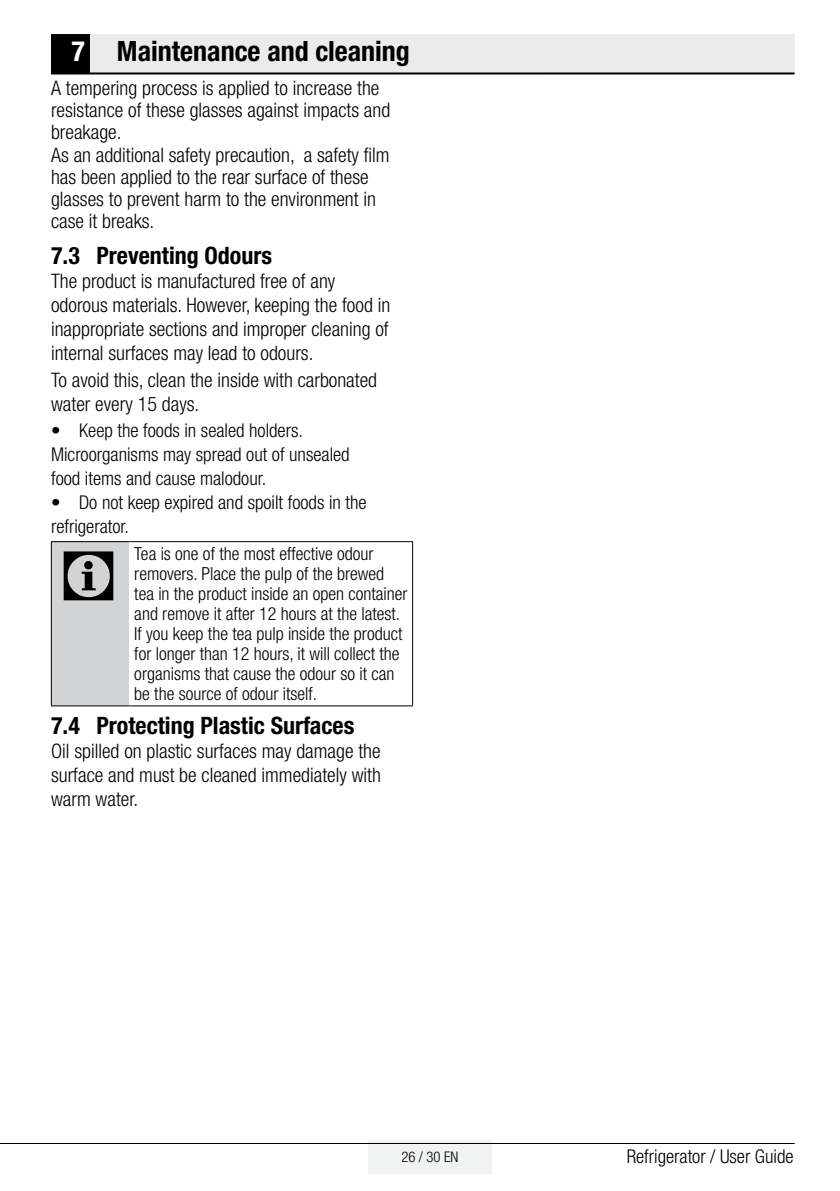
<style>
.page{position:relative;width:840px;height:1191px;background:#fff}
.page>*{position:absolute;margin:0;border:0;box-sizing:border-box;transform-origin:0 0}
.t1{font:72px "ZIWARNUN";color:#000}
.t2{font:700 condensed 28px "Helvetica Neue LT Pro";color:#000}
.t3{font:700 condensed 24px "Helvetica Neue LT Pro";color:#000}
.t4{font:300 condensed 20px/22px "Helvetica Neue LT Pro";color:#000}
.t5{font:300 condensed 19px/24px "Helvetica Neue LT Pro";color:#000}
.t6{font:300 condensed 18px/20px "Helvetica Neue LT Pro";color:#000}
.t7{font:300 condensed 14.6px "Helvetica Neue LT Pro";color:#000}
.s1{color:#fff}
</style>
<div class="page">
<div style="left:368px;top:1140px;width:123px;height:33px;background:#f1f2f2"></div>
<hr style="left:0;top:1143px;width:794px;height:1px;background:#000">
<div style="left:51px;top:34px;width:39px;height:40px;background:#000"></div>
<div style="left:90px;top:34px;width:704px;height:40px;background:#ebebec"></div>
<hr style="left:51px;top:72px;width:743px;height:2px;background:#000">
<div style="left:51px;top:541px;width:78px;height:165px;background:#d1d3d4"></div>
<hr style="left:51px;top:705px;width:78px;height:1px;background:#000">
<hr style="left:129px;top:705px;width:283px;height:1px;background:#000">
<hr style="left:51px;top:542px;width:1px;height:163px;background:#000">
<hr style="left:412px;top:542px;width:1px;height:163px;background:#000">
<hr style="left:51px;top:541px;width:78px;height:1px;background:#000">
<hr style="left:129px;top:541px;width:283px;height:1px;background:#000">
<h2 class="t2" style="left:71px;top:34px;width:340px"><span class="s1">7</span> Maintenance and cleaning</h2>
<p class="t4" style="left:51px;top:77px;width:340px">A tempering process is applied to increase the resistance of these glasses against impacts and breakage.<br>As an additional safety precaution, a safety film has been applied to the rear surface of these glasses to prevent harm to the environment in case it breaks.</p>
<p class="t3" style="left:51px;top:240px;width:222px">7.3 Preventing Odours</p>
<p class="t4" style="left:51px;top:268px;width:340px;line-height:24px">The product is manufactured free of any odorous materials. However, keeping the food in inappropriate sections and improper cleaning of internal surfaces may lead to odours.</p>
<p class="t4" style="left:51px;top:367px;width:327px;line-height:24px">To avoid this, clean the inside with carbonated water every 15 days.</p>
<p class="t5" style="left:51px;top:418px;width:300px">• Keep the foods in sealed holders.<br>Microorganisms may spread out of unsealed food items and cause malodour.</p>
<p class="t5" style="left:51px;top:490px;width:317px">• Do not keep expired and spoilt foods in the refrigerator.</p>
<h1 class="t1" style="left:59px;top:538px;width:63px">C</h1>
<p class="t6" style="left:134px;top:543px;width:274px">Tea is one of the most effective odour removers. Place the pulp of the brewed tea in the product inside an open container and remove it after 12 hours at the latest.<br>If you keep the tea pulp inside the product for longer than 12 hours, it will collect the organisms that cause the odour so it can be the source of odour itself.</p>
<p class="t3" style="left:51px;top:710px;width:304px">7.4 Protecting Plastic Surfaces</p>
<p class="t4" style="left:51px;top:738px;width:331px;line-height:24px;text-align:justify">Oil spilled on plastic surfaces may damage the surface and must be cleaned immediately with warm water.</p>
<p class="t7" style="left:401px;top:1148px;width:59px">26 / 30 EN</p>
<p class="t5" style="left:626px;top:1143px;width:168px">Refrigerator / User Guide</p>
</div>
